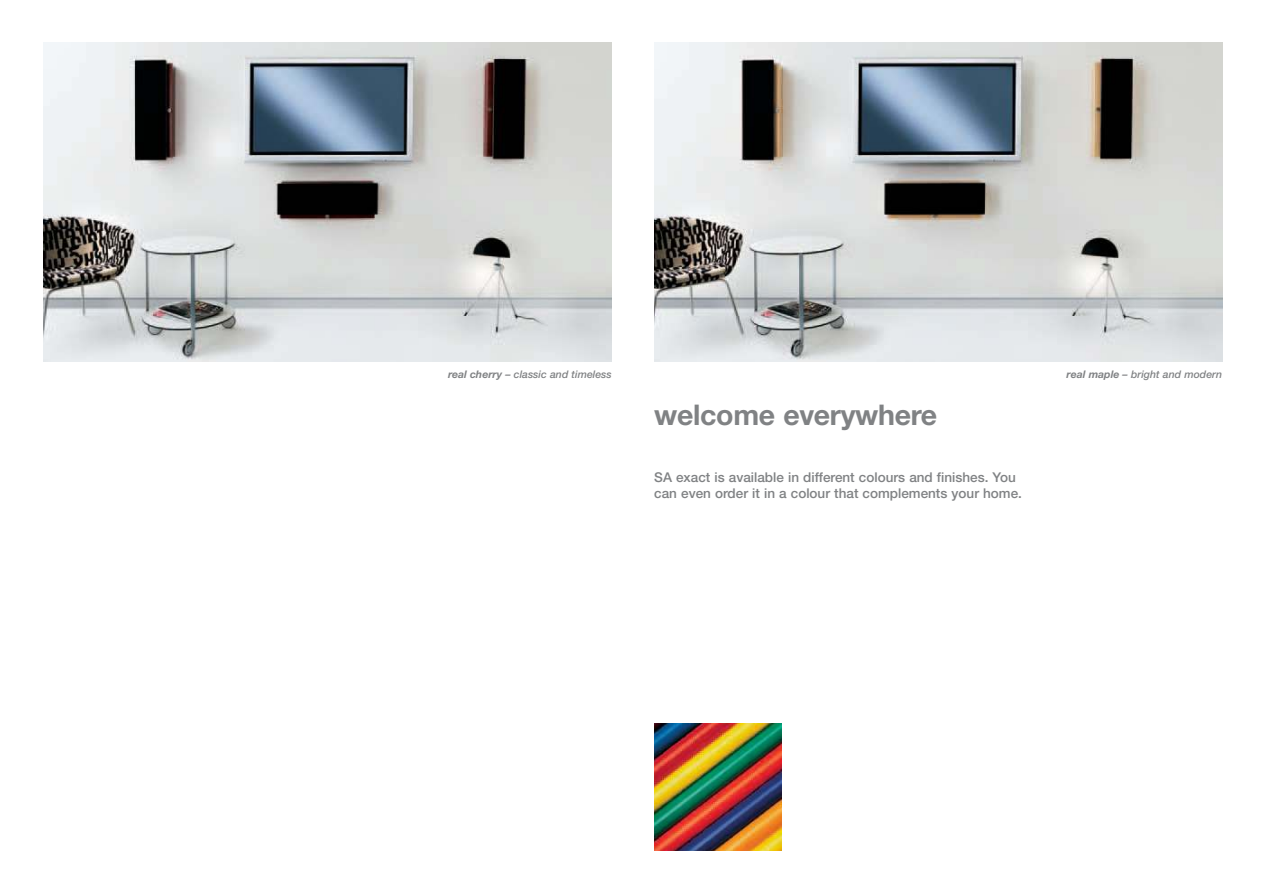
<style>
.page{position:relative;width:1262px;height:893px;background:#fff}
.page>*{position:absolute;margin:0;border:0;box-sizing:border-box;transform-origin:0 0}
.t1{font:700 28.5px "Helvetica Neue";letter-spacing:-.01em;color:#808284}
.t2{font:500 13.5px/16.5px "Helvetica Neue";color:#808284}
.t3{font:italic 500 10.5px "Helvetica Neue";color:#808284}
.s1{font-weight:700}
</style>
<div class="page">
<img style="left:44px;top:43px;width:567px;height:318px">
<img style="left:654px;top:43px;width:568px;height:318px">
<img style="left:654px;top:723px;width:128px;height:127px">
<p class="t3" style="left:448px;top:370px;width:165px"><span class="s1">real cherry</span> – classic and timeless</p>
<p class="t3" style="left:1066px;top:370px;width:157px"><span class="s1">real maple</span> – bright and modern</p>
<h1 class="t1" style="left:654px;top:403px;width:284px">welcome everywhere</h1>
<p class="t2" style="left:654px;top:470px;width:369px">SA exact is available in different colours and finishes. You can even order it in a colour that complements your home.</p>
</div>
